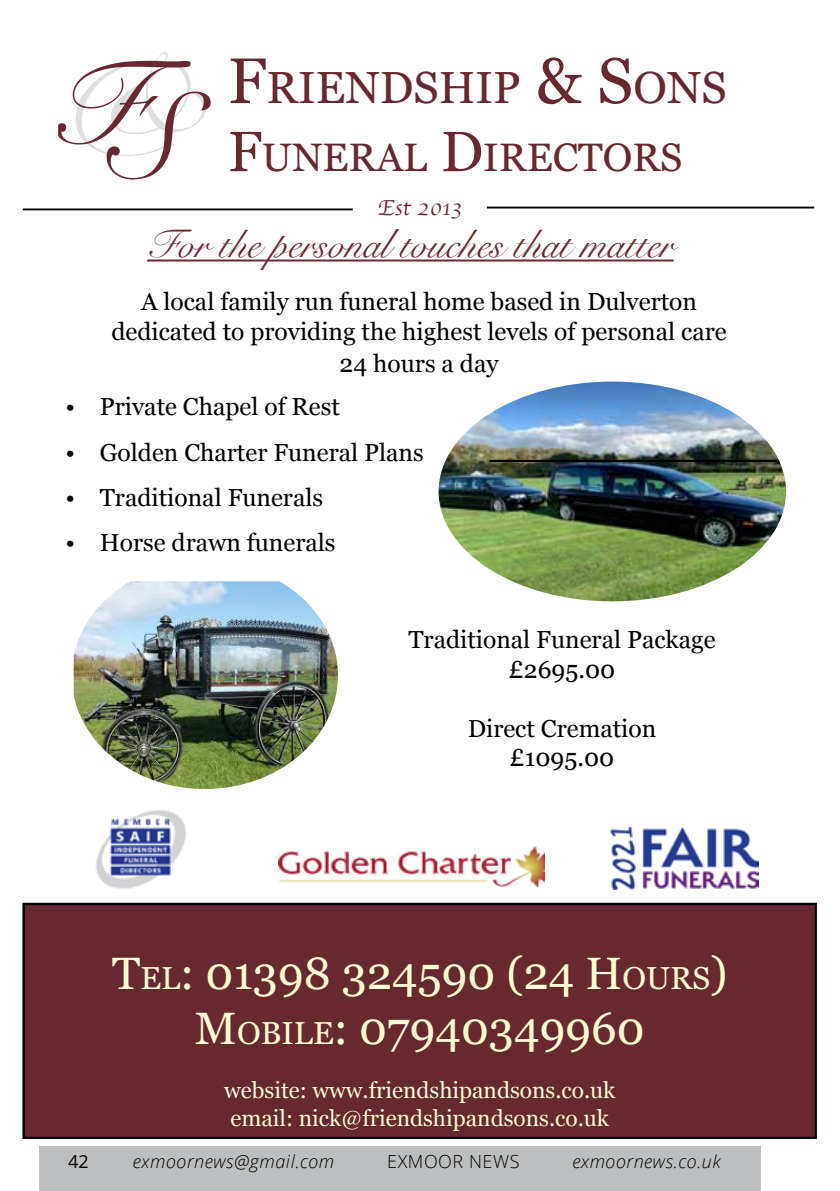
<style>
.page{position:relative;width:840px;height:1191px;background:#fff}
.page>*{position:absolute;margin:0;border:0;box-sizing:border-box;transform-origin:0 0}
.t1{font:45.4px/54.4px "Georgia";color:#fffbd3;text-align:center}
.t2{font:45px "Georgia";color:#672830}
.t3{font:39.8px "Snell Roundhand";color:#672830}
.t4{font:39.8px "Georgia";color:#672830}
.t5{font:24.6px/29.4px "Georgia";color:#000;text-align:center}
.t6{font:22.6px/27.2px "Georgia";color:#fffbd3}
.t7{font:22.6px "Apple Chancery";color:#672830}
.t8{font:italic 300 18px "Open Sans";letter-spacing:.03em;color:#000}
.t9{font:300 18px "Open Sans";letter-spacing:.03em;color:#000}
.t10{font:18px "Open Sans";color:#000}
.s1{font-size:64.2px}
.s2{font-size:56.8px}
.s3{font-size:31.8px}
</style>
<div class="page">
<div style="left:39px;top:1146px;width:721px;height:45px;background:#bcbec0"></div>
<svg style="left:59px;top:52px;width:151px;height:127px"></svg>
<div style="left:23px;top:902px;width:793px;height:237px;background:#672830"></div>
<div style="left:24px;top:904px;width:791px;height:233px;border:1px solid #000"></div>
<hr style="left:147px;top:259px;width:526px;height:2px;background:#672830">
<img style="left:96px;top:810px;width:91px;height:79px">
<img style="left:279px;top:846px;width:265px;height:41px">
<img style="left:610px;top:826px;width:148px;height:63px">
<img style="left:74px;top:581px;width:264px;height:208px">
<img style="left:438px;top:381px;width:347px;height:220px">
<hr style="left:489px;top:460px;width:287px;height:2px;background:#000">
<hr style="left:23px;top:208px;width:329px;height:2px;background:#000">
<hr style="left:486px;top:207px;width:327px;height:1px;background:#000">
<h2 class="t2" style="left:228px;top:55px;width:500px"><span class="s1">F</span>RIENDSHIP <span class="s1">&amp; S</span>ONS</h2>
<h3 class="t4" style="left:228px;top:128px;width:456px"><span class="s2">F</span>UNERAL <span class="s2">D</span>IRECTORS</h3>
<p class="t7" style="left:378px;top:189px;width:85px">Est 2013</p>
<h3 class="t3" style="left:147px;top:212px;width:527px">For the personal touches that matter</h3>
<p class="t5" style="left:111px;top:286px;width:616px">A local family run funeral home based in Dulverton dedicated to providing the highest levels of personal care</p>
<p class="t5" style="left:339px;top:347px;width:160px">24 hours a day</p>
<p class="t5" style="left:66px;top:391px;width:275px">• Private Chapel of Rest</p>
<p class="t5" style="left:66px;top:436px;width:359px">• Golden Charter Funeral Plans</p>
<p class="t5" style="left:66px;top:482px;width:259px">• Traditional Funerals</p>
<p class="t5" style="left:66px;top:527px;width:271px">• Horse drawn funerals</p>
<p class="t5" style="left:408px;top:624px;width:308px">Traditional Funeral Package £2695.00</p>
<p class="t5" style="left:467px;top:712px;width:190px">Direct Cremation £1095.00</p>
<h1 class="t1" style="left:112px;top:944px;width:616px">T<span class="s3">EL</span>: 01398 324590 (24 H<span class="s3">OURS</span>)<br>M<span class="s3">OBILE</span>: 07940349960</h1>
<p class="t6" style="left:224px;top:1076px;width:392px">website: www.friendshipandsons.co.uk email: nick@friendshipandsons.co.uk</p>
<p class="t10" style="left:68px;top:1148px;width:22px">42</p>
<p class="t8" style="left:133px;top:1149px;width:203px">exmoornews@gmail.com</p>
<p class="t9" style="left:387px;top:1149px;width:134px">EXMOOR NEWS</p>
<p class="t8" style="left:572px;top:1149px;width:150px">exmoornews.co.uk</p>
</div>
